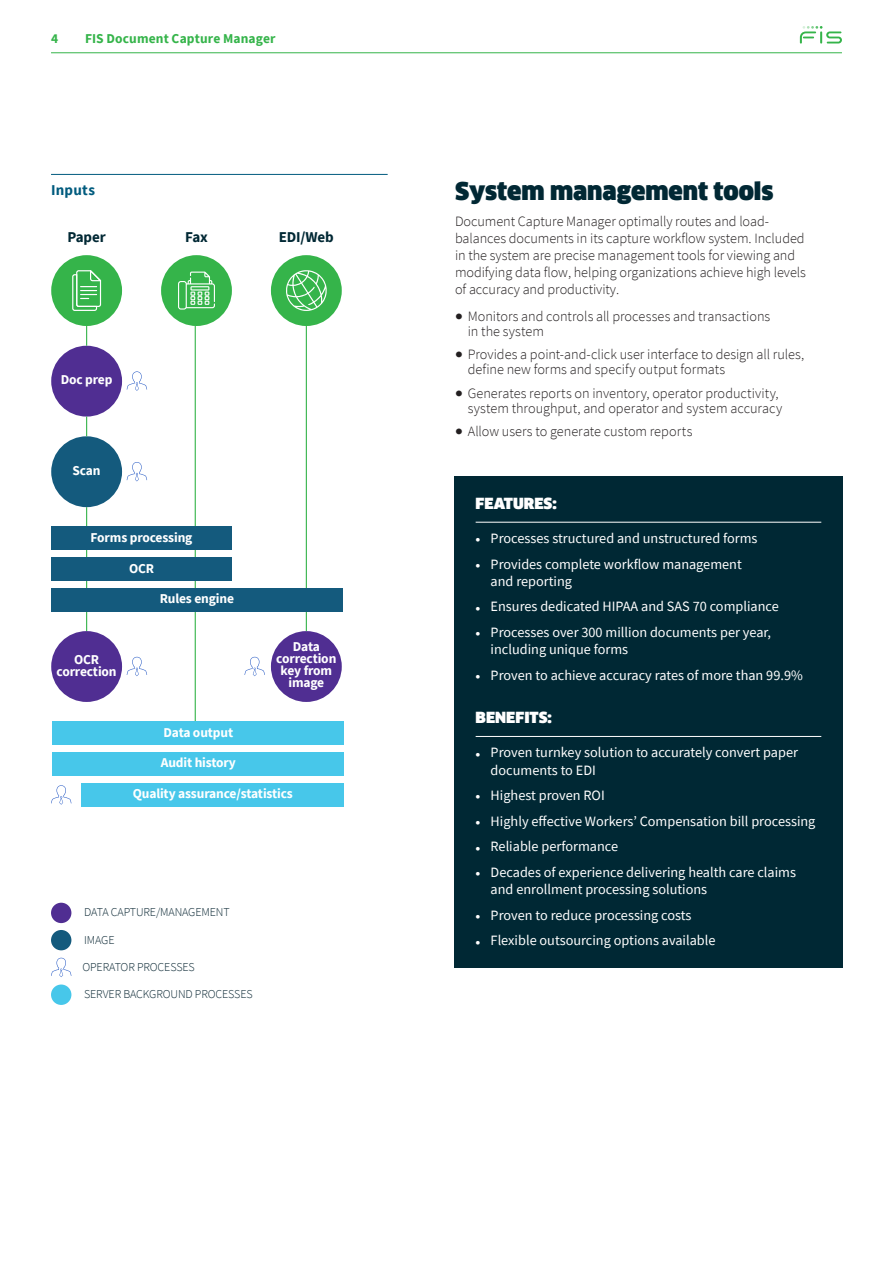
<style>
.page{position:relative;width:893px;height:1263px;background:#fff}
.page>*{position:absolute;margin:0;border:0;box-sizing:border-box;transform-origin:0 0}
.BODY{font:900 24px "Clan Offc Pro";color:#012834}
.FEATURE_BOX_MAIN_TIT{font:900 15px "Clan Offc Pro";color:#fff}
.BODY-2{font:700 15px "Source Sans Pro";letter-spacing:-.01em;color:#012834}
.Figure{font:700 15px "Source Sans Pro";letter-spacing:.02em;color:#015b7e}
.t1{font:14.25px/17.1px "Source Sans Pro";color:#fff}
.BODY-3{font:300 14.25px/17.1px "Source Sans Pro";letter-spacing:-.005em;color:#231f20}
.BODY-4{font:700 13.5px/12px "Source Sans Pro";letter-spacing:-.01em;color:#fff;text-align:center}
.t2{font:700 13.5px "Source Sans Pro";letter-spacing:.01em;color:#35b44a}
.BODY-5{font:300 12px "Source Sans Pro";letter-spacing:-.01em;color:#0a2733}
.s1{font-family:"Wigrum"}
.s2{font-family:"Wigrum";font-size:9px}
</style>
<div class="page">
<hr style="left:51px;top:52px;width:791px;height:1px;background:#35b44a">
<svg style="left:800px;top:26px;width:42px;height:18px"></svg>
<hr style="left:86px;top:507px;width:1px;height:124px;background:#35b44a">
<hr style="left:51px;top:174px;width:337px;height:1px;background:#015b7e">
<div style="left:51px;top:255px;width:71px;height:71px;background:#35b44a;border-radius:50%"></div>
<svg style="left:72px;top:270px;width:29px;height:41px"></svg>
<div style="left:161px;top:255px;width:71px;height:71px;background:#35b44a;border-radius:50%"></div>
<svg style="left:178px;top:272px;width:37px;height:38px"></svg>
<div style="left:271px;top:255px;width:71px;height:71px;background:#35b44a;border-radius:50%"></div>
<svg style="left:286px;top:270px;width:41px;height:41px"></svg>
<div style="left:51px;top:346px;width:71px;height:71px;background:#502e92;border-radius:50%"></div>
<svg style="left:86px;top:326px;width:1px;height:20px"></svg>
<div style="left:51px;top:436px;width:71px;height:71px;background:#145a7d;border-radius:50%"></div>
<div style="left:51px;top:631px;width:71px;height:71px;background:#502e92;border-radius:50%"></div>
<div style="left:271px;top:631px;width:71px;height:71px;background:#502e92;border-radius:50%"></div>
<svg style="left:86px;top:417px;width:1px;height:19px"></svg>
<hr style="left:195px;top:326px;width:1px;height:396px;background:#35b44a">
<hr style="left:306px;top:326px;width:1px;height:305px;background:#35b44a">
<svg style="left:127px;top:371px;width:20px;height:20px"></svg>
<svg style="left:127px;top:462px;width:20px;height:19px"></svg>
<svg style="left:127px;top:657px;width:20px;height:19px"></svg>
<svg style="left:51px;top:785px;width:20px;height:20px"></svg>
<svg style="left:244px;top:657px;width:21px;height:19px"></svg>
<div style="left:51px;top:527px;width:181px;height:23px;background:#145a7d"></div>
<div style="left:51px;top:557px;width:181px;height:24px;background:#145a7d"></div>
<div style="left:51px;top:588px;width:292px;height:23px;background:#145a7d"></div>
<div style="left:53px;top:722px;width:291px;height:23px;background:#47c7ea"></div>
<div style="left:53px;top:752px;width:291px;height:23px;background:#47c7ea"></div>
<div style="left:82px;top:783px;width:262px;height:23px;background:#47c7ea"></div>
<div style="left:51px;top:903px;width:20px;height:20px;background:#502e92;border-radius:50%"></div>
<div style="left:51px;top:984px;width:20px;height:21px;background:#47c7ea;border-radius:50%"></div>
<div style="left:51px;top:930px;width:20px;height:20px;background:#145a7d;border-radius:50%"></div>
<svg style="left:51px;top:958px;width:20px;height:19px"></svg>
<div style="left:454px;top:476px;width:389px;height:491px;background:#002834"></div>
<hr style="left:476px;top:522px;width:345px;height:1px;background:#fff">
<hr style="left:476px;top:736px;width:345px;height:1px;background:#fff">
<p class="t2" style="left:51px;top:30px;width:9px">4</p>
<p class="t2" style="left:85px;top:30px;width:192px">FIS Document Capture Manager</p>
<p class="Figure" style="left:51px;top:180px;width:46px">Inputs</p>
<p class="BODY-2" style="left:68px;top:227px;width:40px">Paper</p>
<p class="BODY-2" style="left:185px;top:227px;width:24px">Fax</p>
<p class="BODY-2" style="left:279px;top:227px;width:57px">EDI/Web</p>
<p class="BODY-4" style="left:61px;top:374px;width:53px">Doc prep</p>
<p class="BODY-4" style="left:73px;top:464px;width:30px">Scan</p>
<p class="BODY-4" style="left:91px;top:531px;width:103px">Forms processing</p>
<p class="BODY-4" style="left:129px;top:562px;width:27px">OCR</p>
<p class="BODY-4" style="left:160px;top:593px;width:76px">Rules engine</p>
<p class="BODY-4" style="left:57px;top:653px;width:62px">OCR correction</p>
<p class="BODY-4" style="left:293px;top:640px;width:29px">Data</p>
<p class="BODY-4" style="left:276px;top:652px;width:62px">correction</p>
<p class="BODY-4" style="left:281px;top:664px;width:53px">key from</p>
<p class="BODY-4" style="left:288px;top:676px;width:37px">image</p>
<p class="BODY-4" style="left:163px;top:726px;width:71px">Data output</p>
<p class="BODY-4" style="left:161px;top:757px;width:77px">Audit history</p>
<p class="BODY-4" style="left:133px;top:787px;width:162px">Quality assurance/statistics</p>
<p class="BODY-5" style="left:84px;top:905px;width:147px">DATA CAPTURE/MANAGEMENT</p>
<p class="BODY-5" style="left:84px;top:933px;width:32px">IMAGE</p>
<p class="BODY-5" style="left:82px;top:960px;width:114px">OPERATOR PROCESSES</p>
<p class="BODY-5" style="left:84px;top:986px;width:170px">SERVER BACKGROUND PROCESSES</p>
<p class="BODY" style="left:455px;top:177px;width:320px">System management tools</p>
<p class="BODY-3" style="left:455px;top:212px;width:352px">Document Capture Manager optimally routes and load&shy;balances documents in its capture workflow system. Included in the system are precise management tools for viewing and modifying data flow, helping organizations achieve high levels of accuracy and productivity.</p>
<p class="BODY-3" style="left:468px;top:309px;width:304px;line-height:15px;text-indent:-13px"><span class="s1">●</span> Monitors and controls all processes and transactions in the system</p>
<p class="BODY-3" style="left:468px;top:347px;width:338px;line-height:15px;text-indent:-13px"><span class="s1">●</span> Provides a point-and-click user interface to design all rules, define new forms and specify output formats</p>
<p class="BODY-3" style="left:455px;top:386px;width:329px;line-height:15px;text-align:right"><span class="s1">●</span> Generates reports on inventory, operator productivity, system throughput, and operator and system accuracy</p>
<p class="BODY-3" style="left:455px;top:423px;width:239px"><span class="s1">●</span> Allow users to generate custom reports</p>
<p class="FEATURE_BOX_MAIN_TIT" style="left:476px;top:495px;width:83px">FEATURES:</p>
<p class="t1" style="left:476px;top:530px;width:283px"><span class="s2">●</span> Processes structured and unstructured forms</p>
<p class="t1" style="left:491px;top:555px;width:253px;text-indent:-15px"><span class="s2">●</span> Provides complete workflow management and reporting</p>
<p class="t1" style="left:476px;top:598px;width:305px"><span class="s2">●</span> Ensures dedicated HIPAA and SAS 70 compliance</p>
<p class="t1" style="left:491px;top:624px;width:282px;text-indent:-15px"><span class="s2">●</span> Processes over 300 million documents per year, including unique forms</p>
<p class="t1" style="left:476px;top:666px;width:329px"><span class="s2">●</span> Proven to achieve accuracy rates of more than 99.9%</p>
<p class="FEATURE_BOX_MAIN_TIT" style="left:476px;top:709px;width:78px">BENEFITS:</p>
<p class="t1" style="left:491px;top:744px;width:309px;text-indent:-15px"><span class="s2">●</span> Proven turnkey solution to accurately convert paper documents to EDI</p>
<p class="t1" style="left:476px;top:787px;width:131px"><span class="s2">●</span> Highest proven ROI</p>
<p class="t1" style="left:476px;top:812px;width:341px"><span class="s2">●</span> Highly effective Workers’ Compensation bill processing</p>
<p class="t1" style="left:476px;top:838px;width:144px"><span class="s2">●</span> Reliable performance</p>
<p class="t1" style="left:491px;top:863px;width:307px;text-indent:-15px"><span class="s2">●</span> Decades of experience delivering health care claims and enrollment processing solutions</p>
<p class="t1" style="left:476px;top:906px;width:217px"><span class="s2">●</span> Proven to reduce processing costs</p>
<p class="t1" style="left:476px;top:932px;width:241px"><span class="s2">●</span> Flexible outsourcing options available</p>
</div>
